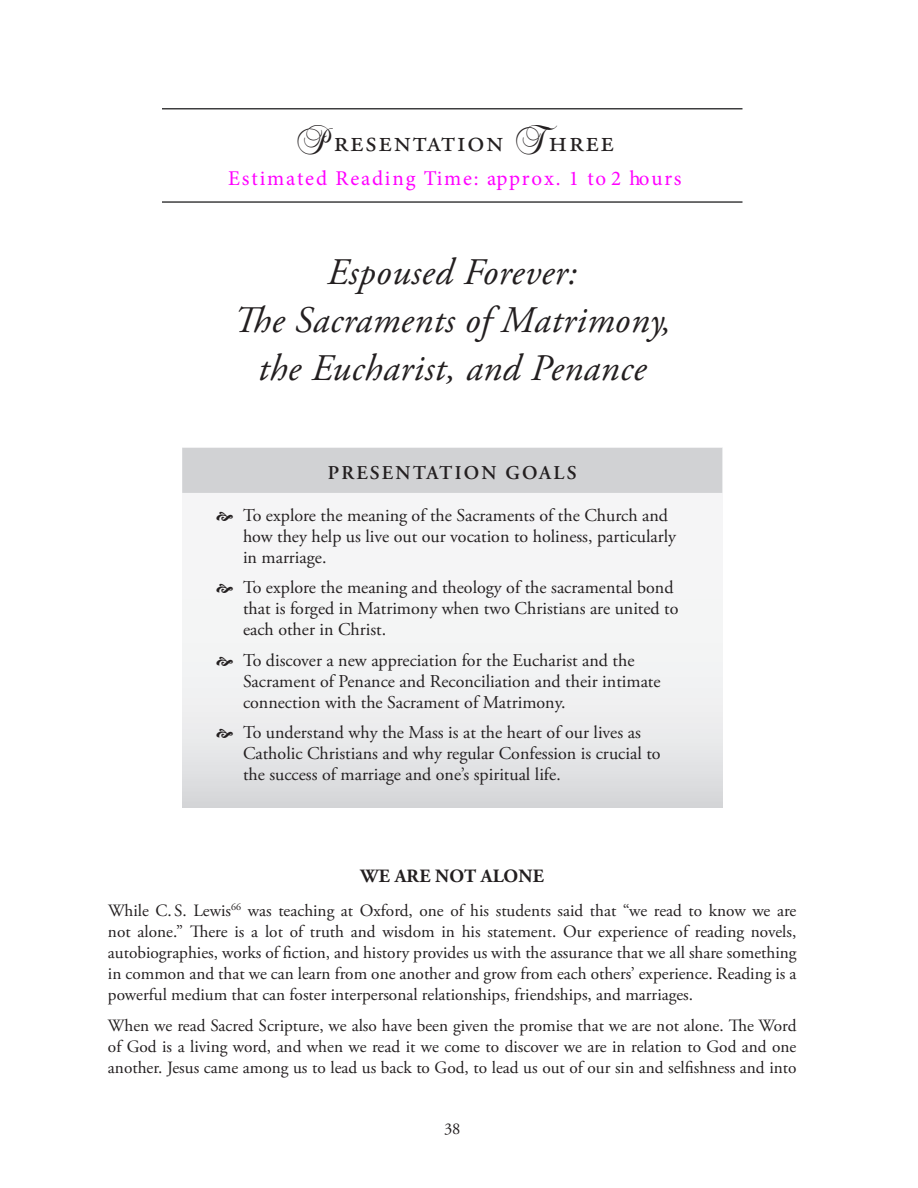
<style>
.page{position:relative;width:918px;height:1188px;background:#fff}
.page>*{position:absolute;margin:0;border:0;box-sizing:border-box;transform-origin:0 0}
.title_-_main{font:italic 37.5px/48px "Adobe Garamond Pro";letter-spacing:.015em;color:#231f20;text-align:center}
.ruled_heading{font:30px "Adobe Garamond Pro";letter-spacing:.06em;color:#231f20}
.ruled_heading-2{font:21px "Minion Pro";letter-spacing:.085em;color:#f0f}
.t1{font:600 19.5px "Adobe Garamond Pro";letter-spacing:.11em;color:#231f20}
.Let_Us_Pray{font:700 18.75px "Adobe Garamond Pro";letter-spacing:.015em;color:#231f20}
.bullet_list_-_std{font:18px/21px "Adobe Garamond Pro";letter-spacing:-.01em;color:#231f20}
.std_paragraph{font:17.25px/21px "Adobe Garamond Pro";letter-spacing:-.005em;color:#231f20;text-align:justify}
.t2{font:16.5px "Adobe Garamond Pro";color:#231f20}
.s1{font-family:"Balmoral D";font-size:45px}
.s2{font-size:17.25px}
</style>
<div class="page">
<hr style="left:162px;top:108px;width:580px;height:2px;background:#3e3e3f">
<hr style="left:162px;top:201px;width:580px;height:2px;background:#3e3e3f">
<svg style="left:182px;top:599px;width:540px;height:208px"></svg>
<div style="left:182px;top:448px;width:540px;height:45px;background:#d1d2d4"></div>
<svg style="left:216px;top:656px;width:17px;height:10px"></svg>
<svg style="left:216px;top:729px;width:17px;height:9px"></svg>
<p class="ruled_heading" style="left:296px;top:124px;width:320px"><span class="s1">P</span>resentation <span class="s1">T</span>hree</p>
<p class="ruled_heading-2" style="left:228px;top:165px;width:455px">Estimated Reading Time: approx. 1 to 2 hours</p>
<p class="title_-_main" style="left:233px;top:250px;width:439px">Espoused Forever:<br>The Sacraments of Matrimony, the Eucharist, and Penance</p>
<p class="t1" style="left:328px;top:462px;width:250px">PRESENTATION GOALS</p>
<p class="bullet_list_-_std" style="left:243px;top:505px;width:435px">To explore the meaning of the Sacraments of the Church and how they help us live out our vocation to holiness, particularly in marriage.</p>
<p class="bullet_list_-_std" style="left:243px;top:578px;width:437px">To explore the meaning and theology of the sacramental bond that is forged in Matrimony when two Christians are united to each other in Christ.</p>
<p class="bullet_list_-_std" style="left:243px;top:650px;width:419px">To discover a new appreciation for the Eucharist and the<br>Sacrament of Penance and Reconciliation and their intimate connection with the Sacrament of Matrimony.</p>
<p class="bullet_list_-_std" style="left:243px;top:722px;width:419px">To understand why the Mass is at the heart of our lives as<br>Catholic Christians and why regular Confession is crucial to the success of marriage and one’s spiritual life<span class="s2">.</span></p>
<p class="Let_Us_Pray" style="left:361px;top:865px;width:185px">WE ARE NOT ALONE</p>
<p class="std_paragraph" style="left:108px;top:901px;width:690px">While C. S. Lewis<sup>66</sup> was teaching at Oxford, one of his students said that “we read to know we are not alone.” There is a lot of truth and wisdom in his statement. Our experience of reading novels, autobiographies, works of fiction, and history provides us with the assurance that we all share something in common and that we can learn from one another and grow from each others’ experience. Reading is a powerful medium that can foster interpersonal relationships, friendships, and marriages.</p>
<p class="std_paragraph" style="left:108px;top:1015px;width:690px">When we read Sacred Scripture, we also have been given the promise that we are not alone. The Word of God is a living word, and when we read it we come to discover we are in relation to God and one another. Jesus came among us to lead us back to God, to lead us out of our sin and selfishness and into</p>
<p class="t2" style="left:444px;top:1119px;width:18px">38</p>
</div>
